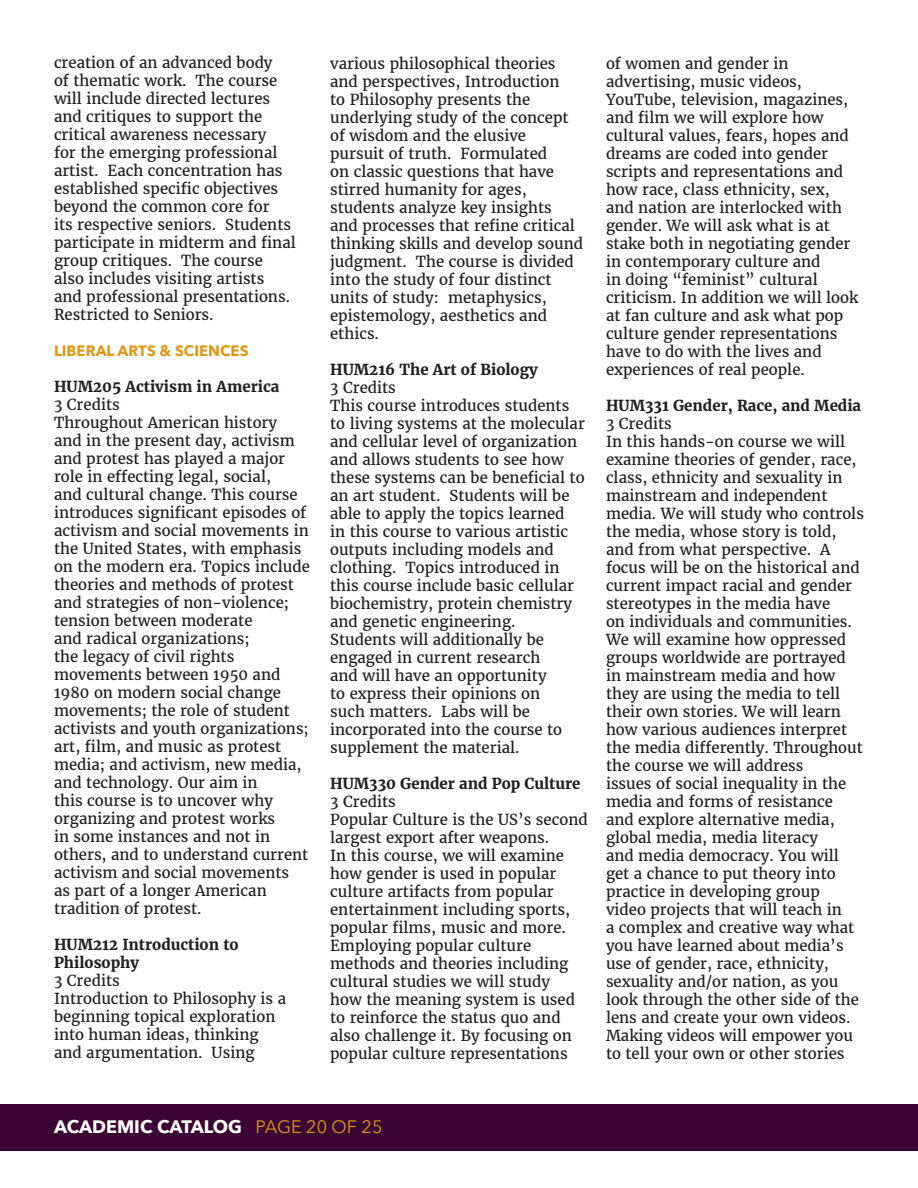
<style>
.page{position:relative;width:918px;height:1188px;background:#fff}
.page>*{position:absolute;margin:0;border:0;box-sizing:border-box;transform-origin:0 0}
.t1{font:700 18px "Avenir Next";color:#fff}
.t2{font:15px/18px "Merriweather";color:#231f20}
.t3{font:700 15px/18px "Merriweather";color:#231f20}
.t4{font:700 15px "Avenir Next";color:#df9717}
.s1{font-weight:400;color:#df9717}
</style>
<div class="page">
<div style="left:0;top:1104px;width:918px;height:47px;background:#3b0633"></div>
<p class="t2" style="left:54px;top:54px;width:243px">creation of an advanced body<br>of thematic work. The course will include directed lectures and critiques to support the critical awareness necessary<br>for the emerging professional artist. Each concentration has established specific objectives beyond the common core for<br>its respective seniors. Students participate in midterm and final group critiques. The course also includes visiting artists and professional presentations.<br>Restricted to Seniors.</p>
<p class="t4" style="left:54px;top:338px;width:196px">LIBERAL ARTS &amp; SCIENCES</p>
<p class="t3" style="left:54px;top:378px;width:227px">HUM205 Activism in America</p>
<p class="t2" style="left:54px;top:396px;width:67px">3 Credits</p>
<p class="t2" style="left:54px;top:414px;width:257px">Throughout American history<br>and in the present day, activism and protest has played a major role in effecting legal, social,<br>and cultural change. This course introduces significant episodes of activism and social movements in the United States, with emphasis on the modern era. Topics include theories and methods of protest and strategies of non-violence; tension between moderate<br>and radical organizations;<br>the legacy of civil rights movements between 1950 and<br>1980 on modern social change movements; the role of student activists and youth organizations; art, film, and music as protest media; and activism, new media, and technology. Our aim in<br>this course is to uncover why organizing and protest works<br>in some instances and not in others, and to understand current activism and social movements<br>as part of a longer American tradition of protest.</p>
<p class="t3" style="left:54px;top:936px;width:186px">HUM212 Introduction to<br>Philosophy</p>
<p class="t2" style="left:54px;top:972px;width:67px">3 Credits</p>
<p class="t2" style="left:54px;top:990px;width:234px">Introduction to Philosophy is a beginning topical exploration into human ideas, thinking and argumentation. Using</p>
<p class="t2" style="left:330px;top:55px;width:254px">various philosophical theories and perspectives, Introduction<br>to Philosophy presents the underlying study of the concept of wisdom and the elusive pursuit of truth. Formulated<br>on classic questions that have stirred humanity for ages, students analyze key insights and processes that refine critical thinking skills and develop sound judgment. The course is divided into the study of four distinct units of study: metaphysics, epistemology, aesthetics and ethics.</p>
<p class="t3" style="left:330px;top:361px;width:209px">HUM216 The Art of Biology</p>
<p class="t2" style="left:330px;top:379px;width:67px">3 Credits</p>
<p class="t2" style="left:330px;top:397px;width:256px">This course introduces students to living systems at the molecular and cellular level of organization and allows students to see how these systems can be beneficial to an art student. Students will be able to apply the topics learned<br>in this course to various artistic outputs including models and clothing. Topics introduced in this course include basic cellular biochemistry, protein chemistry and genetic engineering.<br>Students will additionally be engaged in current research<br>and will have an opportunity<br>to express their opinions on<br>such matters. Labs will be incorporated into the course to supplement the material.</p>
<p class="t3" style="left:330px;top:775px;width:252px">HUM330 Gender and Pop Culture</p>
<p class="t2" style="left:330px;top:793px;width:67px">3 Credits</p>
<p class="t2" style="left:330px;top:811px;width:259px">Popular Culture is the US’s second largest export after weapons.<br>In this course, we will examine how gender is used in popular culture artifacts from popular entertainment including sports, popular films, music and more.<br>Employing popular culture methods and theories including cultural studies we will study<br>how the meaning system is used to reinforce the status quo and also challenge it. By focusing on popular culture representations</p>
<p class="t2" style="left:606px;top:55px;width:254px">of women and gender in advertising, music videos,<br>YouTube, television, magazines, and film we will explore how cultural values, fears, hopes and dreams are coded into gender scripts and representations and how race, class ethnicity, sex, and nation are interlocked with gender. We will ask what is at stake both in negotiating gender in contemporary culture and<br>in doing “feminist” cultural criticism. In addition we will look at fan culture and ask what pop culture gender representations have to do with the lives and experiences of real people.</p>
<p class="t3" style="left:606px;top:397px;width:257px">HUM331 Gender, Race, and Media</p>
<p class="t2" style="left:606px;top:415px;width:67px">3 Credits</p>
<p class="t2" style="left:606px;top:433px;width:259px">In this hands-on course we will examine theories of gender, race, class, ethnicity and sexuality in mainstream and independent media. We will study who controls the media, whose story is told, and from what perspective. A focus will be on the historical and current impact racial and gender stereotypes in the media have<br>on individuals and communities.<br>We will examine how oppressed groups worldwide are portrayed in mainstream media and how they are using the media to tell their own stories. We will learn how various audiences interpret the media differently. Throughout the course we will address<br>issues of social inequality in the media and forms of resistance and explore alternative media, global media, media literacy<br>and media democracy. You will get a chance to put theory into practice in developing group<br>video projects that will teach in<br>a complex and creative way what you have learned about media’s use of gender, race, ethnicity, sexuality and/or nation, as you look through the other side of the lens and create your own videos.<br>Making videos will empower you to tell your own or other stories</p>
<p class="t1" style="left:54px;top:1111px;width:330px">ACADEMIC CATALOG <span class="s1">PAGE 20 OF 25</span></p>
</div>
